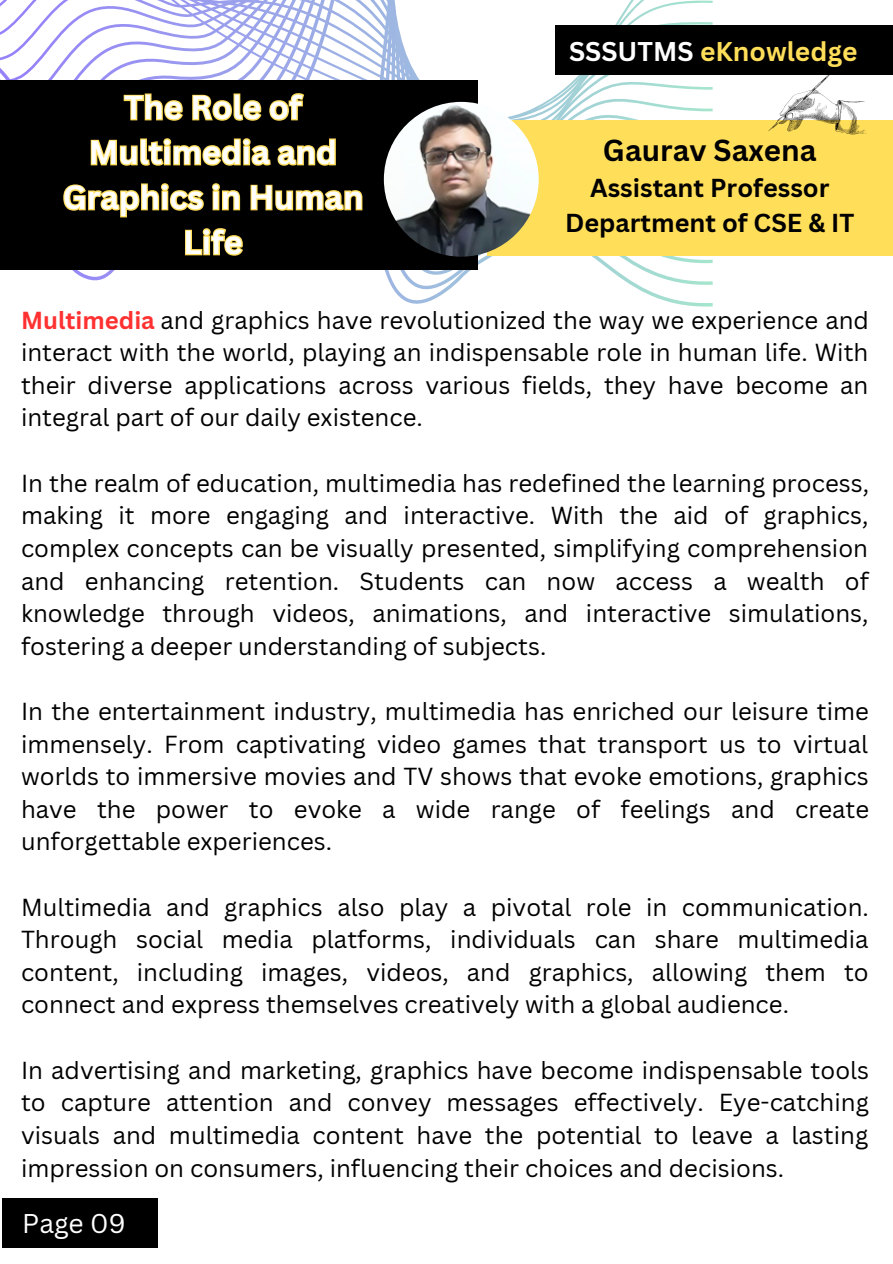
<style>
.page{position:relative;width:893px;height:1264px;background:#fff}
.page>*{position:absolute;margin:0;border:0;box-sizing:border-box;transform-origin:0 0}
.t1{font:700 32.4px/45px "Canva Sans";color:#fff;text-align:center}
.t2{font:700 29.55px "Canva Sans";color:#000}
.t3{font:700 26.4px "Canva Sans";color:#ffde59}
.t4{font:26.4px "Canva Sans";color:#fff}
.t5{font:700 25.35px "Canva Sans";color:#000}
.t6{font:24px/32.5px "Canva Sans";color:#000;text-align:justify}
.s1{color:#fff}
.s2{font-weight:700;color:#ff3131}
</style>
<div class="page">
<svg style="left:0;top:0;width:712px;height:307px"></svg>
<div style="left:488px;top:120px;width:404px;height:136px;background:#ffde59"></div>
<div style="left:0;top:81px;width:477px;height:189px;background:#000"></div>
<img style="left:384px;top:102px;width:154px;height:155px;border-radius:50%">
<svg style="left:768px;top:75px;width:98px;height:59px"></svg>
<div style="left:555px;top:26px;width:337px;height:49px;background:#000"></div>
<div style="left:2px;top:1197px;width:156px;height:50px;background:#000"></div>
<svg style="left:123px;top:93px;width:181px;height:28px"></svg>
<svg style="left:90px;top:138px;width:246px;height:28px"></svg>
<svg style="left:63px;top:183px;width:300px;height:35px"></svg>
<svg style="left:185px;top:228px;width:58px;height:28px"></svg>
<p class="t1" style="left:63px;top:84px;width:302px">The Role of<br>Multimedia and<br>Graphics in Human<br>Life</p>
<p class="t3" style="left:569px;top:32px;width:290px"><span class="s1">SSSUTMS</span> eKnowledge</p>
<p class="t2" style="left:603px;top:129px;width:215px">Gaurav Saxena</p>
<p class="t5" style="left:590px;top:170px;width:241px">Assistant Professor</p>
<p class="t5" style="left:565px;top:205px;width:291px">Department of CSE &amp; IT</p>
<p class="t6" style="left:21px;top:303px;width:849px"><span class="s2">Multimedia</span> and graphics have revolutionized the way we experience and interact with the world, playing an indispensable role in human life. With their diverse applications across various fields, they have become an integral part of our daily existence.</p>
<p class="t6" style="left:21px;top:466px;width:849px">In the realm of education, multimedia has redefined the learning process, making it more engaging and interactive. With the aid of graphics, complex concepts can be visually presented, simplifying comprehension and enhancing retention. Students can now access a wealth of knowledge through videos, animations, and interactive simulations, fostering a deeper understanding of subjects.</p>
<p class="t6" style="left:21px;top:694px;width:849px">In the entertainment industry, multimedia has enriched our leisure time immensely. From captivating video games that transport us to virtual worlds to immersive movies and TV shows that evoke emotions, graphics have the power to evoke a wide range of feelings and create unforgettable experiences.</p>
<p class="t6" style="left:21px;top:890px;width:849px">Multimedia and graphics also play a pivotal role in communication.<br>Through social media platforms, individuals can share multimedia content, including images, videos, and graphics, allowing them to connect and express themselves creatively with a global audience.</p>
<p class="t6" style="left:21px;top:1053px;width:849px">In advertising and marketing, graphics have become indispensable tools to capture attention and convey messages effectively. Eye-catching visuals and multimedia content have the potential to leave a lasting impression on consumers, influencing their choices and decisions.</p>
<p class="t4" style="left:22px;top:1204px;width:105px">Page 09</p>
</div>
